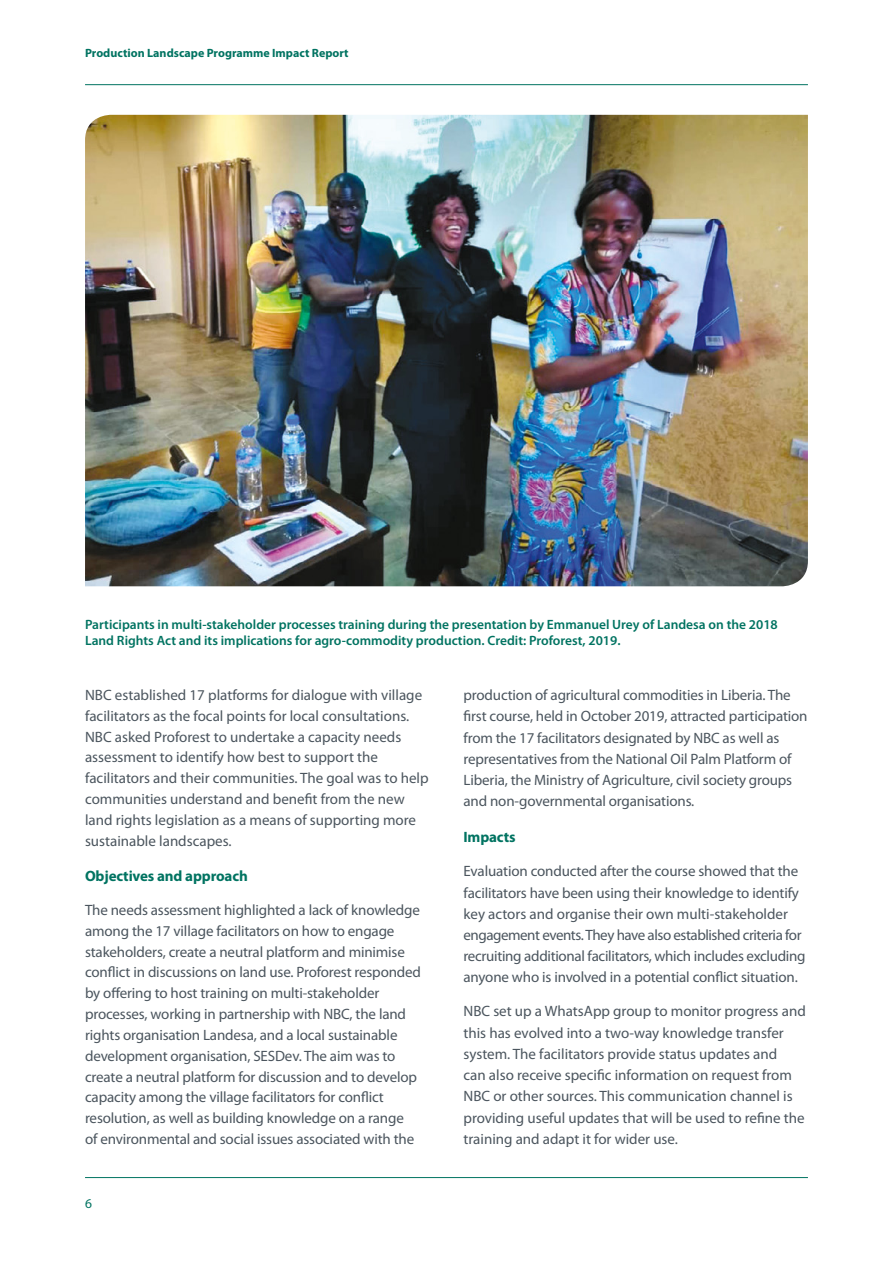
<style>
.page{position:relative;width:893px;height:1263px;background:#fff}
.page>*{position:absolute;margin:0;border:0;box-sizing:border-box;transform-origin:0 0}
.t1{font:15px/20.9px "Myriad Pro";letter-spacing:-.01em;color:#4b555e}
.t2{font:700 15px "Myriad Pro";letter-spacing:-.01em;color:#007361}
.t3{font:600 13.5px/16.5px "Myriad Pro";color:#007361}
.t4{font:13.5px "Myriad Pro";color:#007361}
.t5{font:700 12px "Myriad Pro";color:#007361}
</style>
<div class="page">
<hr style="left:85px;top:1177px;width:723px;height:1px;background:#007361">
<hr style="left:85px;top:84px;width:723px;height:1px;background:#007361">
<img style="left:85px;top:115px;width:723px;height:471px">
<p class="t5" style="left:85px;top:46px;width:265px">Production Landscape Programme Impact Report</p>
<p class="t3" style="left:85px;top:616px;width:694px">Participants in multi-stakeholder processes training during the presentation by Emmanuel Urey of Landesa on the 2018<br>Land Rights Act and its implications for agro-commodity production. Credit: Proforest, 2019.</p>
<p class="t1" style="left:85px;top:685px;width:345px">NBC established 17 platforms for dialogue with village facilitators as the focal points for local consultations.<br>NBC asked Proforest to undertake a capacity needs assessment to identify how best to support the facilitators and their communities. The goal was to help communities understand and benefit from the new land rights legislation as a means of supporting more sustainable landscapes.</p>
<p class="t2" style="left:85px;top:868px;width:164px">Objectives and approach</p>
<p class="t1" style="left:85px;top:900px;width:338px">The needs assessment highlighted a lack of knowledge among the 17 village facilitators on how to engage stakeholders, create a neutral platform and minimise conflict in discussions on land use. Proforest responded by offering to host training on multi-stakeholder processes, working in partnership with NBC, the land rights organisation Landesa, and a local sustainable development organisation, SESDev. The aim was to create a neutral platform for discussion and to develop capacity among the village facilitators for conflict resolution, as well as building knowledge on a range<br>of environmental and social issues associated with the</p>
<p class="t4" style="left:85px;top:1196px;width:8px">6</p>
<p class="t1" style="left:463px;top:685px;width:346px;line-height:21.3px">production of agricultural commodities in Liberia. The first course, held in October 2019, attracted participation from the 17 facilitators designated by NBC as well as representatives from the National Oil Palm Platform of Liberia, the Ministry of Agriculture, civil society groups and non-governmental organisations.</p>
<p class="t2" style="left:463px;top:829px;width:54px">Impacts</p>
<p class="t1" style="left:463px;top:861px;width:344px;line-height:21.3px">Evaluation conducted after the course showed that the facilitators have been using their knowledge to identify key actors and organise their own multi-stakeholder engagement events. They have also established criteria for recruiting additional facilitators, which includes excluding anyone who is involved in a potential conflict situation.</p>
<p class="t1" style="left:463px;top:1001px;width:344px;line-height:21.3px">NBC set up a WhatsApp group to monitor progress and this has evolved into a two-way knowledge transfer system. The facilitators provide status updates and<br>can also receive specific information on request from NBC or other sources. This communication channel is providing useful updates that will be used to refine the training and adapt it for wider use.</p>
</div>
